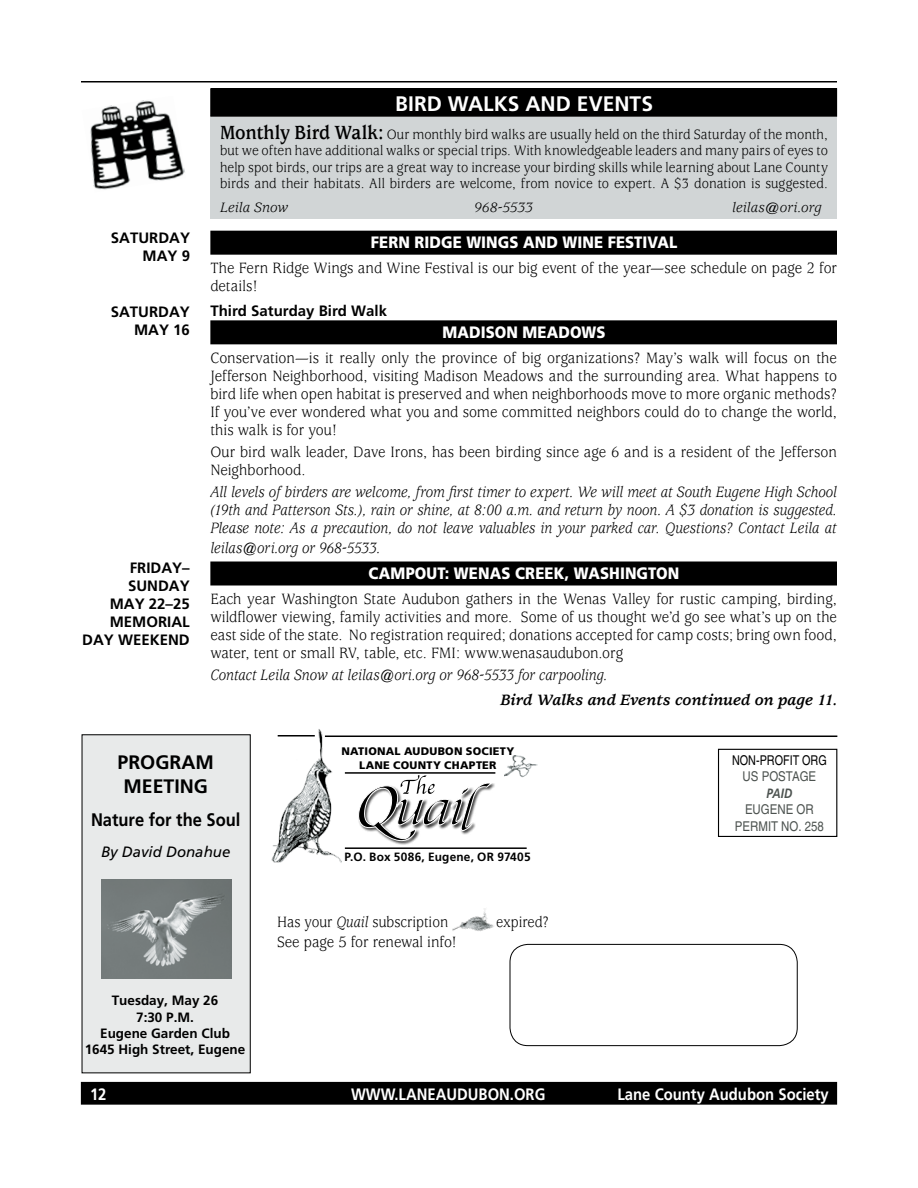
<style>
.page{position:relative;width:918px;height:1188px;background:#fff}
.page>*{position:absolute;margin:0;border:0;box-sizing:border-box;transform-origin:0 0}
.t1{font:700 21px "Frutiger";letter-spacing:.005em;color:#fff}
.t2{font:700 19.5px "Frutiger";color:#000}
.t3{font:700 18.15px "Frutiger";color:#000;scale:.91 1}
.t4{font:16.5px/18px "Usherwood";color:#000;scale:.9 1}
.t5{font:italic 16.5px/18px "Usherwood";letter-spacing:-.005em;color:#000;text-align:justify;scale:.9 1}
.t6{font:900 16.5px "Frutiger";letter-spacing:.005em;color:#fff;scale:.9 1}
.t7{font:700 16.5px "Frutiger";color:#fff;scale:.9 1}
.t8{font:italic 700 16.5px "Usherwood";letter-spacing:.005em;color:#000}
.t9{font:16.5px "Usherwood";color:#000;scale:.87 1}
.t10{font:15px/16.5px "Usherwood";letter-spacing:.005em;color:#000;text-align:justify;scale:.9 1}
.t11{font:700 15px/18px "Frutiger";color:#000}
.t12{font:italic 15px "Usherwood";color:#000}
.t13{font:italic 15px "Frutiger";color:#000}
.t14{font:700 13.5px/16.2px "Frutiger";color:#000;text-align:center}
.t15{font:13.5px/16.5px "Helvetica";color:#4d5350;scale:.85 1}
.t16{font:13.5px "Helvetica";color:#000;scale:.8 1}
.t17{font:italic 700 13.5px "Frutiger";color:#4d5350;scale:.85 1}
.t18{font:700 12px "Frutiger";letter-spacing:.02em;color:#000}
.t19{font:900 10.95px "Frutiger";letter-spacing:.025em;color:#000}
.s1{font-weight:700;font-size:21px}
.s2{font-style:italic}
</style>
<div class="page">
<hr style="left:81px;top:81px;width:756px;height:1px;background:#000">
<div style="left:81px;top:1082px;width:756px;height:22px;background:#000"></div>
<div style="left:81px;top:1082px;width:756px;height:23px;border:1px solid #000"></div>
<img style="left:271px;top:729px;width:70px;height:134px">
<img style="left:505px;top:755px;width:32px;height:23px">
<hr style="left:345px;top:772px;width:150px;height:2px;background:#000">
<hr style="left:345px;top:847px;width:182px;height:2px;background:#000">
<div style="left:358px;top:785px;width:63px;height:60px;background:#000;opacity:.75"></div>
<hr style="left:325px;top:736px;width:512px;height:1px;background:#000">
<div style="left:718px;top:749px;width:119px;height:88px;border:1px solid #000"></div>
<div style="left:510px;top:944px;width:287px;height:102px;border:1px solid #000;border-radius:18px"></div>
<div style="left:211px;top:89px;width:626px;height:27px;background:#000"></div>
<div style="left:210px;top:88px;width:627px;height:29px;border:1px solid #000"></div>
<div style="left:210px;top:117px;width:627px;height:102px;background:#d1d5d6"></div>
<hr style="left:278px;top:735px;width:37px;height:2px;background:#000">
<img style="left:90px;top:100px;width:95px;height:90px">
<div style="left:82px;top:735px;width:168px;height:338px;background:#e8eaea"></div>
<div style="left:82px;top:734px;width:169px;height:339px;border:1px solid #000"></div>
<img style="left:452px;top:908px;width:42px;height:23px">
<div style="left:461px;top:783px;width:35px;height:53px;background:#000;opacity:.75"></div>
<svg style="left:358px;top:775px;width:135px;height:66px"></svg>
<img style="left:101px;top:880px;width:130px;height:99px">
<div style="left:210px;top:231px;width:627px;height:24px;background:#000"></div>
<div style="left:210px;top:320px;width:627px;height:24px;background:#000"></div>
<div style="left:210px;top:562px;width:627px;height:24px;background:#000"></div>
<p class="t1" style="left:395px;top:91px;width:257px">Bird walks and events</p>
<p class="t11" style="left:111px;top:228px;width:20px">SATURDAY</p>
<p class="t11" style="left:143px;top:246px;width:49px">MAY 9</p>
<p class="t11" style="left:111px;top:303px;width:20px">SATURDAY</p>
<p class="t11" style="left:134px;top:321px;width:57px">MAY 16</p>
<p class="t11" style="left:130px;top:559px;width:18px">FRIDAY</p>
<p class="t11" style="left:182px;top:559px;width:9px">–</p>
<p class="t11" style="left:110px;top:577px;width:82px;text-indent:18px">SUNDAY<br>MAY 22–25<br>MEMORIAL</p>
<p class="t11" style="left:82px;top:631px;width:12px">DAY</p>
<p class="t11" style="left:118px;top:631px;width:12px">WEE</p>
<p class="t11" style="left:150px;top:631px;width:21px">KEND</p>
<p class="t10" style="left:220px;top:127px;width:677px"><span class="s1">Monthly Bird Walk:</span> Our monthly bird walks are usually held on the third Saturday of the month, but we often have additional walks or special trips. With knowledgeable leaders and many pairs of eyes to help spot birds, our trips are a great way to increase your birding skills while learning about Lane County birds and their habitats. All birders are welcome, from novice to expert. A $3 donation is suggested.</p>
<p class="t12" style="left:220px;top:199px;width:70px">Leila Snow</p>
<p class="t12" style="left:474px;top:199px;width:60px">968-5533</p>
<p class="t12" style="left:732px;top:199px;width:91px">leilas@ori.org</p>
<p class="t6" style="left:371px;top:232px;width:313px">FERN RIDGE WINGS AND WINE FESTIVAL</p>
<p class="t4" style="left:210px;top:259px;width:698px">The Fern Ridge Wings and Wine Festival is our big event of the year—see schedule on page 2 for details!</p>
<p class="t11" style="left:210px;top:301px;width:178px">Third Saturday Bird Walk</p>
<p class="t6" style="left:443px;top:322px;width:183px">MADI SON MEADOWS</p>
<p class="t4" style="left:210px;top:349px;width:698px;text-align:justify">Conservation—is it really only the province of big organizations? May’s walk will focus on the Jefferson Neighborhood, visiting Madison Meadows and the surrounding area. What happens to bird life when open habitat is preserved and when neighborhoods move to more organic methods?<br>If you’ve ever wondered what you and some committed neighbors could do to change the world, this walk is for you!</p>
<p class="t4" style="left:210px;top:443px;width:698px">Our bird walk leader, Dave Irons, has been birding since age 6 and is a resident of the Jefferson<br>Neighborhood.</p>
<p class="t5" style="left:210px;top:484px;width:698px">All levels of birders are welcome, from first timer to expert. We will meet at South Eugene High School (19th and Patterson Sts.), rain or shine, at 8:00 a.m. and return by noon. A $3 donation is suggested.<br>Please note: As a precaution, do not leave valuables in your parked car. Questions? Contact Leila at</p>
<p class="t5" style="left:210px;top:539px;width:190px">leilas@ori.org or 968-5533.</p>
<p class="t6" style="left:369px;top:563px;width:15px">CAM</p>
<p class="t6" style="left:406px;top:563px;width:306px">POUT: WENAS CREEK, WASHINGTON</p>
<p class="t4" style="left:210px;top:590px;width:698px;text-align:justify">Each year Washington State Audubon gathers in the Wenas Valley for rustic camping, birding, wildflower viewing, family activities and more. Some of us thought we’d go see what’s up on the east side of the state. No registration required; donations accepted for camp costs; bring own food, water, tent or small RV, table, etc. FMI: www.wenasaudubon.org</p>
<p class="t5" style="left:210px;top:667px;width:443px">Contact Leila Snow at leilas@ori.org or 968-5533 for carpooling.</p>
<p class="t8" style="left:501px;top:691px;width:338px">Bird Walks and Events continued on page 11.</p>
<p class="t2" style="left:118px;top:751px;width:25px">PROGRA</p>
<p class="t2" style="left:196px;top:751px;width:20px">M</p>
<p class="t2" style="left:123px;top:774px;width:30px">MEETING</p>
<p class="t3" style="left:91px;top:809px;width:166px">Nature for the Soul</p>
<p class="t13" style="left:101px;top:843px;width:131px">By David Donahue</p>
<p class="t14" style="left:85px;top:992px;width:162px">Tuesday, May 26<br>7:30 P.M.<br>Eugene Garden Club<br>1645 High Street, Eugene</p>
<p class="t19" style="left:341px;top:744px;width:133px">NATIONAL AUDUBON SOC</p>
<p class="t19" style="left:489px;top:744px;width:27px">IETY</p>
<p class="t19" style="left:359px;top:759px;width:118px">LANE COUNTY CHAPTE</p>
<p class="t19" style="left:489px;top:759px;width:9px">R</p>
<p class="t18" style="left:345px;top:850px;width:188px">P.O. Box 5086, Eugene, OR 97405</p>
<p class="t9" style="left:277px;top:913px;width:198px">Has your <span class="s2">Quail</span> subscription</p>
<p class="t9" style="left:496px;top:913px;width:62px">expired?</p>
<p class="t4" style="left:277px;top:934px;width:200px">See page 5 for renewal info!</p>
<p class="t16" style="left:732px;top:752px;width:120px">NON-PROFIT ORG</p>
<p class="t15" style="left:743px;top:768px;width:88px">US POSTAGE</p>
<p class="t17" style="left:767px;top:785px;width:32px">PAID</p>
<p class="t15" style="left:735px;top:801px;width:106px;text-indent:10px">EUGENE OR<br>PERMIT NO. 258</p>
<p class="t7" style="left:90px;top:1084px;width:20px">12</p>
<p class="t7" style="left:351px;top:1084px;width:218px">www.laneaudubon.org</p>
<p class="t7" style="left:618px;top:1084px;width:236px">Lane County Audubon Society</p>
</div>
